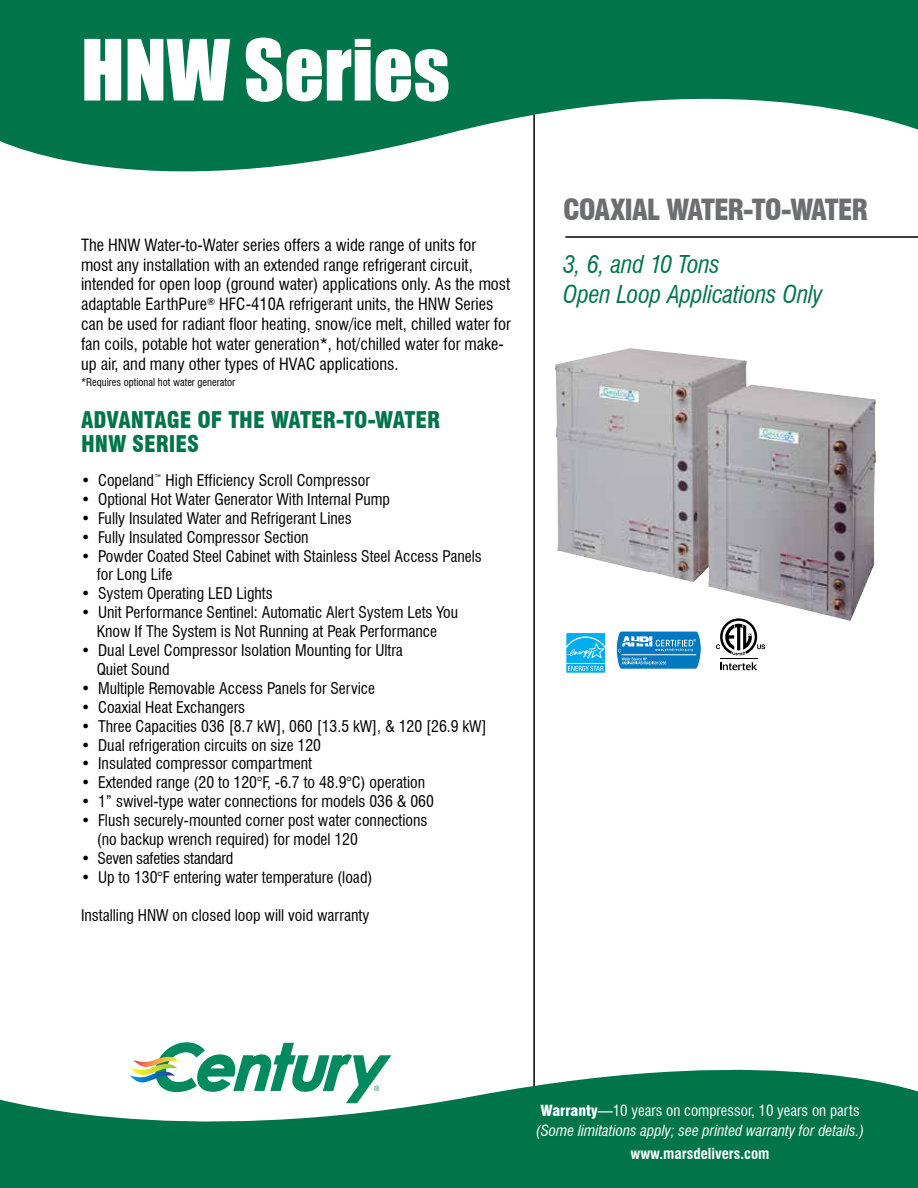
<style>
.page{position:relative;width:918px;height:1188px;background:#fff}
.page>*{position:absolute;margin:0;border:0;box-sizing:border-box;transform-origin:0 0}
.t1{font:78px "Impact";color:#fff}
.t2{font:900 condensed 28.5px "Swiss 721 BT";letter-spacing:-.045em;color:#6d6e71}
.t3{font:italic condensed 24px/30px "Swiss 721 BT";letter-spacing:-.01em;color:#00754a}
.t4{font:900 condensed 22.5px/24px "Swiss 721 BT";color:#00754a}
.t5{font:condensed 16.5px/19.8px "Swiss 721 BT";color:#000}
.t6{font:condensed 15.75px/18.9px "Swiss 721 BT";color:#000}
.t7{font:condensed 15.75px "Swiss 721 BT";letter-spacing:-.02em;color:#000}
.t8{font:italic condensed 15px/19.5px "Swiss 721 BT";color:#fff;text-align:center}
.t9{font:700 condensed 15px "Swiss 721 BT";color:#fff}
.t10{font:condensed 10.5px "Swiss 721 BT";color:#000}
.s1{font-weight:900;font-style:normal}
.s2{font-style:normal}
</style>
<div class="page">
<hr style="left:533px;top:90px;width:2px;height:998px;background:#000">
<svg style="left:0;top:0;width:918px;height:217px;fill:#00754a"></svg>
<svg style="left:0;top:1037px;width:918px;height:151px;fill:#00754a"></svg>
<svg style="left:130px;top:1042px;width:261px;height:61px"></svg>
<hr style="left:565px;top:236px;width:353px;height:2px;background:#000">
<img style="left:555px;top:348px;width:321px;height:273px">
<svg style="left:616px;top:631px;width:86px;height:39px;background:#3d99cf"></svg>
<svg style="left:720px;top:662px;width:37px;height:8px"></svg>
<hr style="left:720px;top:658px;width:37px;height:1px;background:#000">
<svg style="left:716px;top:618px;width:49px;height:37px"></svg>
<svg style="left:566px;top:633px;width:39px;height:40px;background:#2ebcf1"></svg>
<h1 class="t1" style="left:81px;top:9px;width:370px">HNW Series</h1>
<p class="t5" style="left:81px;top:235px;width:431px">The HNW Water-to-Water series offers a wide range of units for most any installation with an extended range refrigerant circuit, intended for open loop (ground water) applications only. As the most adaptable EarthPure<sup>®</sup> HFC-410A refrigerant units, the HNW Series can be used for radiant floor heating, snow/ice melt, chilled water for fan coils, potable hot water generation*, hot/chilled water for make&shy;up air, and many other types of HVAC applications.</p>
<p class="t10" style="left:81px;top:376px;width:156px">*Requires optional hot water generator</p>
<h3 class="t4" style="left:81px;top:408px;width:361px">ADVANTAGE OF THE WATER-TO-WATER<br>HNW SERIES</h3>
<p class="t6" style="left:81px;top:471px;width:291px">• Copeland<sup>™</sup> High Efficiency Scroll Compressor</p>
<p class="t6" style="left:81px;top:490px;width:311px">• Optional Hot Water Generator With Internal Pump</p>
<p class="t6" style="left:81px;top:509px;width:272px">• Fully Insulated Water and Refrigerant Lines</p>
<p class="t6" style="left:81px;top:527px;width:229px">• Fully Insulated Compressor Section</p>
<p class="t6" style="left:97px;top:546px;width:387px;text-indent:-16px">• Powder Coated Steel Cabinet with Stainless Steel Access Panels for Long Life</p>
<p class="t6" style="left:81px;top:584px;width:193px">• System Operating LED Lights</p>
<p class="t6" style="left:81px;top:603px;width:379px;text-align:center">• Unit Performance Sentinel: Automatic Alert System Lets You<br>Know If The System is Not Running at Peak Performance</p>
<p class="t6" style="left:97px;top:641px;width:308px;text-indent:-16px">• Dual Level Compressor Isolation Mounting for Ultra<br>Quiet Sound</p>
<p class="t6" style="left:81px;top:679px;width:296px">• Multiple Removable Access Panels for Service</p>
<p class="t6" style="left:81px;top:698px;width:166px">• Coaxial Heat Exchangers</p>
<p class="t6" style="left:81px;top:716px;width:407px">• Three Capacities 036 [8.7 kW], 060 [13.5 kW], &amp; 120 [26.9 kW]</p>
<p class="t6" style="left:81px;top:735px;width:242px">• Dual refrigeration circuits on size 120</p>
<p class="t6" style="left:81px;top:754px;width:233px">• Insulated compressor compartment</p>
<p class="t6" style="left:81px;top:773px;width:346px">• Extended range (20 to 120°F, -6.7 to 48.9°C) operation</p>
<p class="t6" style="left:81px;top:792px;width:354px">• 1” swivel-type water connections for models 036 &amp; 060</p>
<p class="t6" style="left:97px;top:811px;width:332px;text-indent:-16px">• Flush securely-mounted corner post water connections (no backup wrench required) for model 120</p>
<p class="t7" style="left:81px;top:849px;width:154px">• Seven safeties standard</p>
<p class="t6" style="left:81px;top:868px;width:293px">• Up to 130°F entering water temperature (load)</p>
<p class="t6" style="left:81px;top:905px;width:290px">Installing HNW on closed loop will void warranty</p>
<h2 class="t2" style="left:563px;top:193px;width:306px">COAXIAL WATER-TO-WATER</h2>
<h3 class="t3" style="left:563px;top:249px;width:261px">3, 6, and 10 Tons<br>Open Loop Applications Only</h3>
<p class="t8" style="left:536px;top:1101px;width:330px"><span class="s1">Warranty</span><span class="s2">—10 years on compressor, 10 years on parts </span>(Some limitations apply; see printed warranty for details.)</p>
<p class="t9" style="left:631px;top:1145px;width:140px">www.marsdelivers.com</p>
</div>
